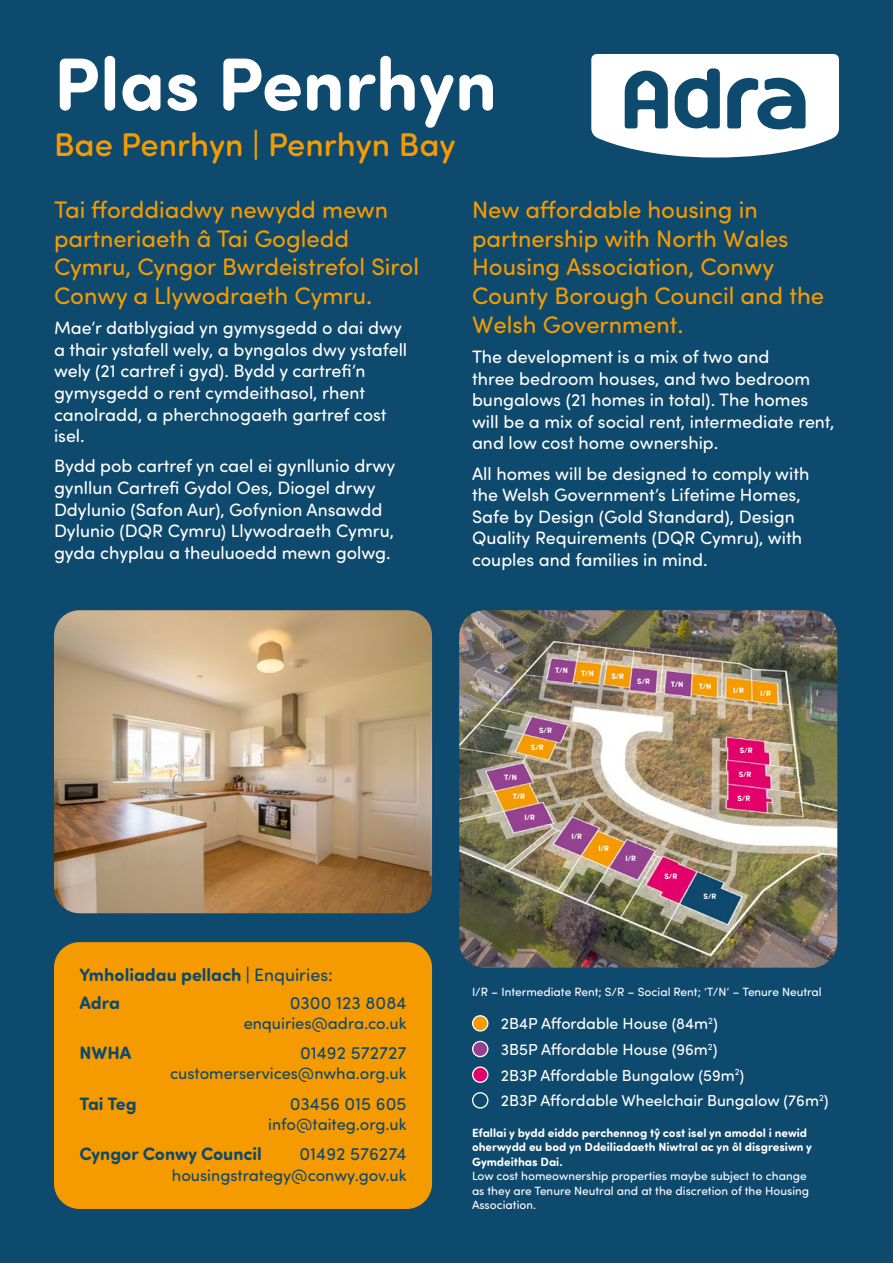
<style>
.page{position:relative;width:893px;height:1263px;background:#0e496e}
.page>*{position:absolute;margin:0;border:0;box-sizing:border-box;transform-origin:0 0}
.t1{font:700 75px "Sofia Pro Soft";color:#fff}
.t2{font:500 33px "Sofia Pro Soft";color:#f59b00}
.t3{font:24px/28.8px "Sofia Pro Soft";color:#f59b00}
.t4{font:18px/21.6px "Sofia Pro Soft";color:#fff}
.t5{font:700 18px/28px "Sofia Pro Soft";color:#0e496e}
.t6{font:18px "Sofia Pro Soft";color:#0e496e}
.t7{font:16.5px "Sofia Pro Soft";color:#0e496e}
.t8{font:16.05px/25.7px "Sofia Pro Soft";color:#fff}
.t9{font:12px/14.4px "Sofia Pro Soft";color:#fff}
.t10{font:700 12px/14.4px "Sofia Pro Soft";color:#fff}
.t11{font:700 7.8px "Sofia Pro Soft";color:#fff}
.s1{font-weight:400}
</style>
<div class="page">
<img style="left:54px;top:610px;width:378px;height:303px">
<svg style="left:591px;top:54px;width:248px;height:104px"></svg>
<div style="left:473px;top:1016px;width:15px;height:15px;background:#f59b00;border-radius:50%"></div>
<div style="left:472px;top:1015px;width:16px;height:16px;border:1px solid #fff;border-radius:50%"></div>
<div style="left:473px;top:1041px;width:15px;height:15px;background:#944290;border-radius:50%"></div>
<div style="left:472px;top:1041px;width:16px;height:16px;border:1px solid #fff;border-radius:50%"></div>
<svg style="left:473px;top:1067px;width:15px;height:15px"></svg>
<div style="left:472px;top:1066px;width:16px;height:17px;border:1px solid #fff;border-radius:50%"></div>
<div style="left:472px;top:1092px;width:16px;height:16px;border:1px solid #fff;border-radius:50%"></div>
<div style="left:54px;top:942px;width:378px;height:267px;background:#f59b00;border-radius:26px"></div>
<img style="left:459px;top:610px;width:378px;height:358px">
<h1 class="t1" style="left:54px;top:29px;width:445px">Plas Penrhyn</h1>
<h2 class="t2" style="left:54px;top:120px;width:403px">Bae Penrhyn | Penrhyn Bay</h2>
<h3 class="t3" style="left:472px;top:194px;width:354px">New affordable housing in partnership with North Wales<br>Housing Association, Conwy<br>County Borough Council and the<br>Welsh Government.</h3>
<p class="t4" style="left:472px;top:345px;width:364px">The development is a mix of two and<br>three bedroom houses, and two bedroom bungalows (21 homes in total). The homes will be a mix of social rent, intermediate rent, and low cost home ownership.</p>
<p class="t4" style="left:472px;top:462px;width:339px">All homes will be designed to comply with the Welsh Government’s Lifetime Homes, Safe by Design (Gold Standard), Design Quality Requirements (DQR Cymru), with couples and families in mind.</p>
<h3 class="t3" style="left:54px;top:194px;width:367px">Tai fforddiadwy newydd mewn partneriaeth â Tai Gogledd<br>Cymru, Cyngor Bwrdeistrefol Sirol<br>Conwy a Llywodraeth Cymru.</h3>
<p class="t4" style="left:54px;top:316px;width:355px">Mae’r datblygiad yn gymysgedd o dai dwy a thair ystafell wely, a byngalos dwy ystafell wely (21 cartref i gyd). Bydd y cartrefi’n gymysgedd o rent cymdeithasol, rhent canolradd, a pherchnogaeth gartref cost isel.</p>
<p class="t4" style="left:54px;top:454px;width:343px">Bydd pob cartref yn cael ei gynllunio drwy gynllun Cartrefi Gydol Oes, Diogel drwy Ddylunio (Safon Aur), Gofynion Ansawdd Dylunio (DQR Cymru) Llywodraeth Cymru, gyda chyplau a theuluoedd mewn golwg.</p>
<p class="t5" style="left:80px;top:960px;width:255px">Ymholiadau pellach | <span class="s1">Enquiries:<br></span>Adra</p>
<p class="t6" style="left:290px;top:991px;width:118px">0300 123 8084</p>
<p class="t7" style="left:244px;top:1012px;width:164px">enquiries@adra.co.uk</p>
<p class="t5" style="left:80px;top:1038px;width:53px">NWHA</p>
<p class="t6" style="left:300px;top:1041px;width:108px">01492 572727</p>
<p class="t7" style="left:170px;top:1062px;width:238px">customerservices@nwha.org.uk</p>
<p class="t5" style="left:80px;top:1088px;width:59px">Tai Teg</p>
<p class="t6" style="left:290px;top:1091px;width:118px">03456 015 605</p>
<p class="t7" style="left:268px;top:1113px;width:140px">info@taiteg.org.uk</p>
<p class="t5" style="left:80px;top:1139px;width:184px">Cyngor Conwy Council</p>
<p class="t6" style="left:300px;top:1142px;width:108px">01492 576274</p>
<p class="t7" style="left:172px;top:1164px;width:236px">housingstrategy@conwy.gov.uk</p>
<p class="t11" style="left:555px;top:664px;width:14px">T/N</p>
<p class="t11" style="left:581px;top:667px;width:14px">T/N</p>
<p class="t11" style="left:611px;top:670px;width:14px">S/R</p>
<p class="t11" style="left:637px;top:675px;width:14px">S/R</p>
<p class="t11" style="left:671px;top:678px;width:14px">T/N</p>
<p class="t11" style="left:539px;top:724px;width:14px">S/R</p>
<p class="t11" style="left:504px;top:771px;width:14px">T/N</p>
<p class="t11" style="left:531px;top:741px;width:14px">S/R</p>
<p class="t11" style="left:513px;top:791px;width:14px">T/R</p>
<p class="t11" style="left:524px;top:811px;width:12px">I/R</p>
<p class="t11" style="left:571px;top:831px;width:12px">I/R</p>
<p class="t11" style="left:598px;top:843px;width:12px">I/R</p>
<p class="t11" style="left:625px;top:853px;width:12px">I/R</p>
<p class="t11" style="left:664px;top:871px;width:14px">S/R</p>
<p class="t11" style="left:699px;top:680px;width:14px">T/N</p>
<p class="t11" style="left:704px;top:890px;width:14px">S/R</p>
<p class="t11" style="left:733px;top:684px;width:12px">I/R</p>
<p class="t11" style="left:760px;top:687px;width:12px">I/R</p>
<p class="t11" style="left:740px;top:745px;width:14px">S/R</p>
<p class="t11" style="left:739px;top:768px;width:14px">S/R</p>
<p class="t11" style="left:737px;top:793px;width:14px">S/R</p>
<p class="t9" style="left:472px;top:984px;width:351px">I/R – Intermediate Rent; S/R – Social Rent; ‘T/N’ – Tenure Neutral</p>
<p class="t8" style="left:501px;top:1010px;width:329px">2B4P Affordable House (84m<sup>2</sup>)<br>3B5P Affordable House (96m<sup>2</sup>)<br>2B3P Affordable Bungalow (59m<sup>2</sup>)<br>2B3P Affordable Wheelchair Bungalow (76m<sup>2</sup>)</p>
<p class="t10" style="left:472px;top:1125px;width:341px">Efallai y bydd eiddo perchennog tŷ cost isel yn amodol i newid oherwydd eu bod yn Ddeiliadaeth Niwtral ac yn ôl disgresiwn y<br>Gymdeithas Dai.</p>
<p class="t9" style="left:472px;top:1168px;width:339px">Low cost homeownership properties maybe subject to change as they are Tenure Neutral and at the discretion of the Housing<br>Association.</p>
</div>
